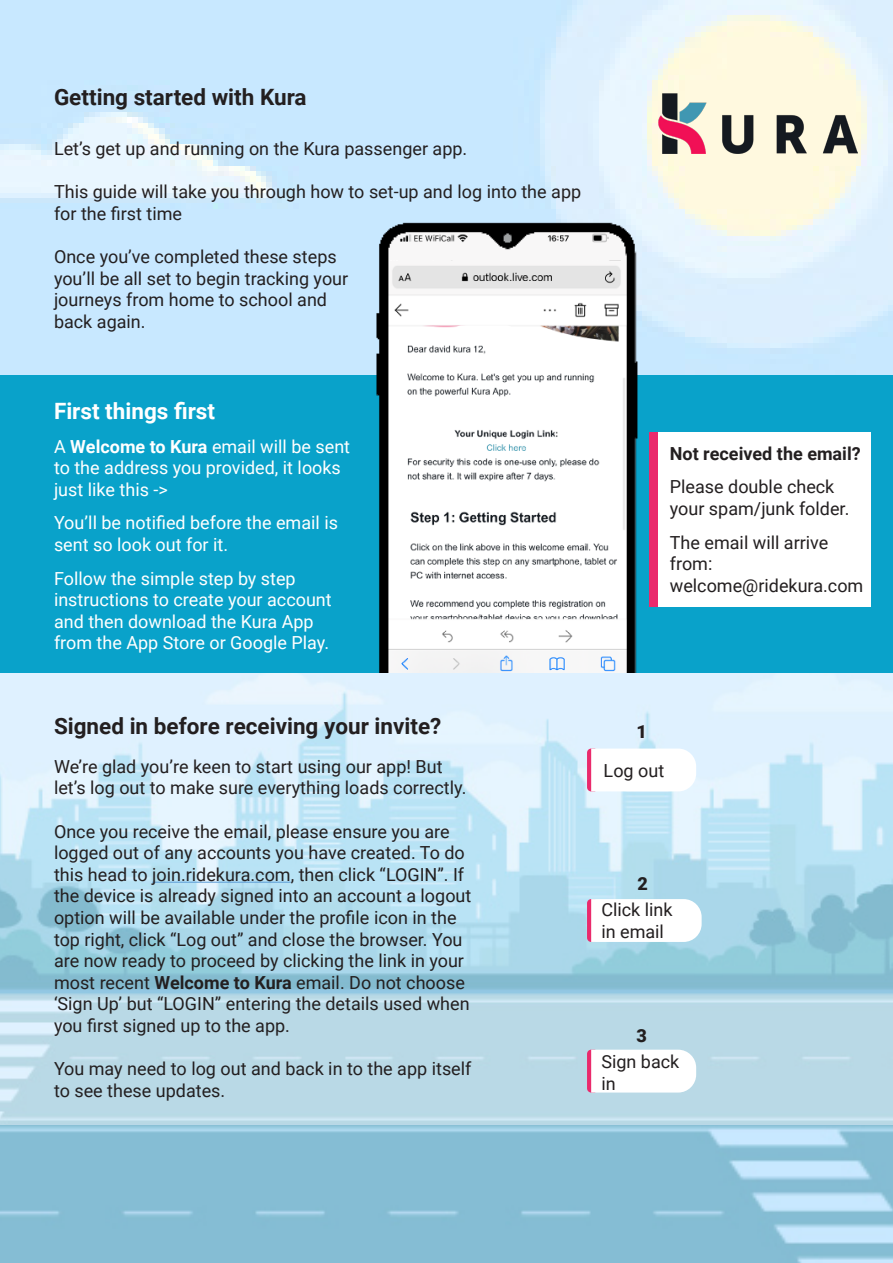
<style>
.page{position:relative;width:893px;height:1263px;background:#fff}
.page>*{position:absolute;margin:0;border:0;box-sizing:border-box;transform-origin:0 0}
.t1{font:700 22.5px "Roboto";color:#231f20}
.t2{font:700 22.5px "Roboto";color:#fff}
.t3{font:18px/21.6px "Roboto";color:#231f20}
.t4{font:18px/21.6px "Roboto";color:#fff}
.t5{font:700 18px "Roboto";color:#231f20}
.t6{font:900 18px "Roboto";color:#231f20}
.s1{font-weight:700}
</style>
<div class="page">
<img style="left:0;top:673px;width:893px;height:590px">
<img style="left:0;top:0;width:893px;height:375px">
<div style="left:0;top:375px;width:893px;height:298px;background:#09a2ca"></div>
<div style="left:649px;top:432px;width:222px;height:175px;background:#fff"></div>
<div style="left:649px;top:432px;width:9px;height:175px;background:#ea2a6c"></div>
<hr style="left:152px;top:882px;width:139px;height:1px;background:#5b9bd5">
<svg style="left:587px;top:748px;width:109px;height:43px"></svg>
<svg style="left:587px;top:899px;width:115px;height:43px"></svg>
<svg style="left:587px;top:1050px;width:109px;height:42px"></svg>
<img style="left:351px;top:206px;width:301px;height:467px">
<svg style="left:452px;top:325px;width:64px;height:20px"></svg>
<img style="left:658px;top:94px;width:200px;height:60px">
<p class="t1" style="left:54px;top:82px;width:254px">Getting started with Kura</p>
<p class="t3" style="left:54px;top:137px;width:415px">Let’s get up and running on the Kura passenger app.</p>
<p class="t3" style="left:54px;top:180px;width:529px">This guide will take you through how to set-up and log into the app for the first time</p>
<p class="t3" style="left:54px;top:245px;width:296px">Once you’ve completed these steps you’ll be all set to begin tracking your journeys from home to school and back again.</p>
<p class="t2" style="left:54px;top:395px;width:163px">First things first</p>
<p class="t4" style="left:54px;top:435px;width:298px">A <span class="s1">Welcome to Kura</span> email will be sent to the address you provided, it looks just like this -&gt;</p>
<p class="t4" style="left:54px;top:512px;width:286px">You’ll be notified before the email is sent so look out for it.</p>
<p class="t4" style="left:54px;top:567px;width:279px">Follow the simple step by step instructions to create your account and then download the Kura App from the App Store or Google Play.</p>
<p class="t1" style="left:54px;top:711px;width:389px">Signed in before receiving your invite?</p>
<p class="t3" style="left:54px;top:755px;width:414px">We’re glad you’re keen to start using our app! But let’s log out to make sure everything loads correctly.</p>
<p class="t3" style="left:54px;top:820px;width:419px">Once you receive the email, please ensure you are logged out of any accounts you have created. To do this head to join.ridekura.com, then click “LOGIN”. If the device is already signed into an account a logout option will be available under the profile icon in the top right, click “Log out” and close the browser. You are now ready to proceed by clicking the link in your most recent <span class="s1">Welcome to Kura</span> email. Do not choose ‘Sign Up’ but “LOGIN” entering the details used when you first signed up to the app.</p>
<p class="t3" style="left:54px;top:1057px;width:419px">You may need to log out and back in to the app itself to see these updates.</p>
<p class="t5" style="left:670px;top:441px;width:192px">Not received the email?</p>
<p class="t3" style="left:670px;top:475px;width:181px">Please double check your spam/junk folder.</p>
<p class="t3" style="left:670px;top:531px;width:195px">The email will arrive from: welcome@ridekura.com</p>
<p class="t6" style="left:636px;top:719px;width:12px">1</p>
<p class="t3" style="left:604px;top:759px;width:62px">Log out</p>
<p class="t6" style="left:637px;top:871px;width:12px">2</p>
<p class="t3" style="left:601px;top:898px;width:73px">Click link in email</p>
<p class="t6" style="left:636px;top:1023px;width:12px">3</p>
<p class="t3" style="left:601px;top:1050px;width:79px">Sign back in</p>
</div>
